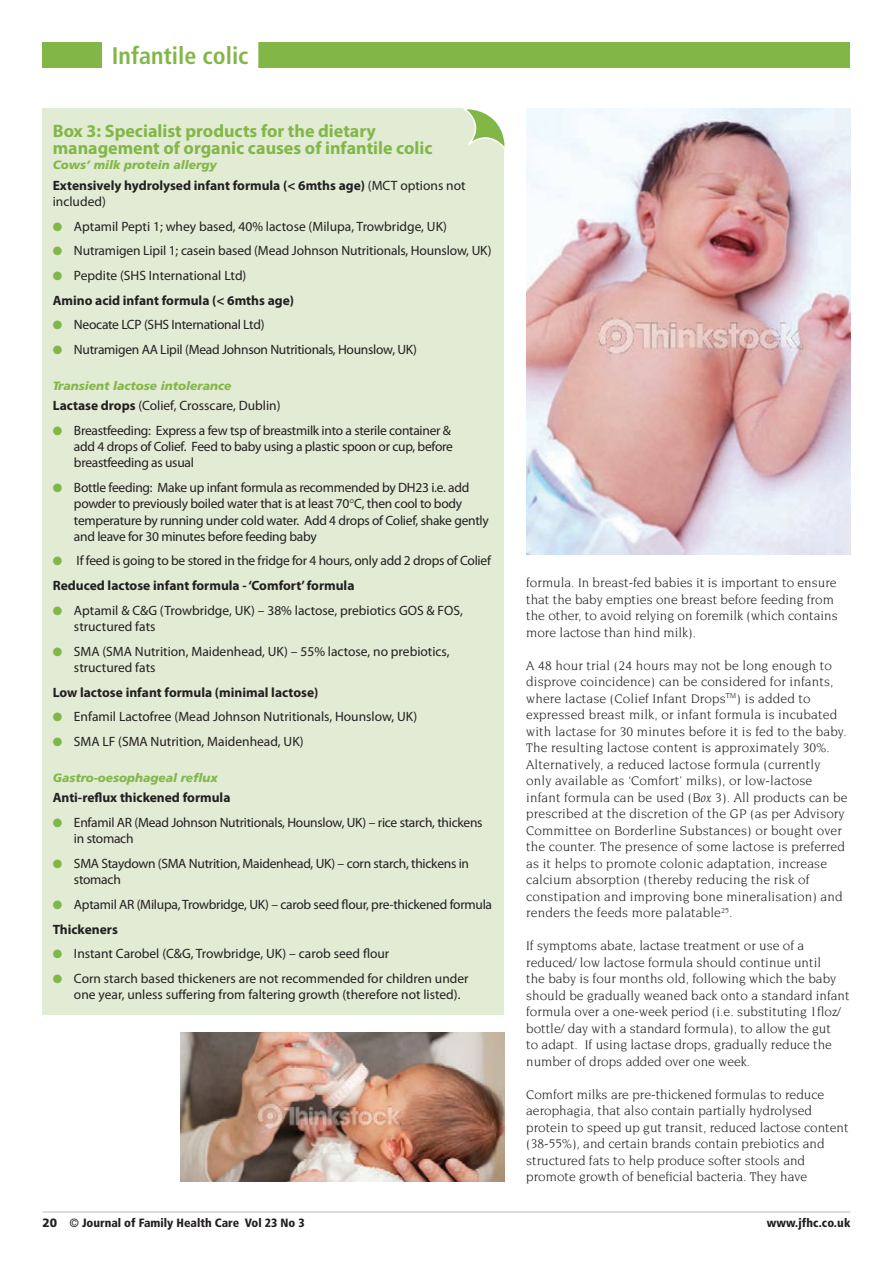
<style>
.page{position:relative;width:893px;height:1263px;background:#fff}
.page>*{position:absolute;margin:0;border:0;box-sizing:border-box;transform-origin:0 0}
.Running_Head{font:700 condensed 24px "Frutiger LT Std";color:#82b748}
.Article-tintbox_titl{font:700 18px/16.5px "Myriad Pro";color:#82b748}
.Article-text{font:13.5px/16.5px "Novarese Std";color:#231f20}
.Article-tintbox_text{font:13.5px/16.2px "Myriad Pro";letter-spacing:-.02em;color:#231f20}
.Article-tintbox_text-2{font:13.5px/16.2px "Myriad Pro";color:#231f20}
.Article-tintbox_text-3{font:700 13.5px/16.2px "Myriad Pro";color:#231f20}
.Article-tintbox_b_he{font:italic 900 12px "Frutiger LT Std";color:#82b748}
.t1{font:900 condensed 12px "Frutiger LT Std";color:#231f20}
.s1{font-weight:400}
.s2{color:#82b748}
.s3{font-weight:700}
.s4{font-family:"Novarese Std"}
.s5{font-style:italic}
.s6{font-stretch:normal}
</style>
<div class="page">
<hr style="left:43px;top:1211px;width:807px;height:2px;background:#d1d3d4">
<div style="left:43px;top:43px;width:807px;height:25px;background:#82b748"></div>
<div style="left:102px;top:42px;width:156px;height:27px;background:#fff"></div>
<img style="left:181px;top:1033px;width:324px;height:148px">
<img style="left:526px;top:109px;width:324px;height:445px">
<div style="left:43px;top:108px;width:461px;height:907px;background:#e2ebd4"></div>
<svg style="left:463px;top:108px;width:42px;height:40px"></svg>
<p class="Running_Head" style="left:112px;top:42px;width:138px">Infantile colic</p>
<p class="Article-tintbox_titl" style="left:53px;top:122px;width:381px">Box 3: Specialist products for the dietary management of organic causes of infantile colic</p>
<p class="Article-tintbox_b_he" style="left:53px;top:158px;width:166px">Cows’ milk protein allergy</p>
<p class="Article-tintbox_text-3" style="left:53px;top:177px;width:414px">Extensively hydrolysed infant formula (&lt; 6mths age) <span class="s1">(MCT options not included)</span></p>
<p class="Article-tintbox_text-2" style="left:53px;top:218px;width:396px"><span class="s2">●</span> Aptamil Pepti 1; whey based, 40% lactose (Milupa, Trowbridge, UK)</p>
<p class="Article-tintbox_text" style="left:53px;top:242px;width:440px"><span class="s2">●</span> Nutramigen Lipil 1; casein based (Mead Johnson Nutritionals, Hounslow, UK)</p>
<p class="Article-tintbox_text-2" style="left:53px;top:267px;width:195px"><span class="s2">●</span> Pepdite (SHS International Ltd)</p>
<p class="Article-tintbox_text-3" style="left:53px;top:292px;width:243px">Amino acid infant formula (&lt; 6mths age)</p>
<p class="Article-tintbox_text" style="left:53px;top:317px;width:213px"><span class="s2">●</span> Neocate LCP (SHS International Ltd)</p>
<p class="Article-tintbox_text" style="left:53px;top:341px;width:366px"><span class="s2">●</span> Nutramigen AA Lipil (Mead Johnson Nutritionals, Hounslow, UK)</p>
<p class="Article-tintbox_b_he" style="left:53px;top:378px;width:180px">Transient lactose intolerance</p>
<p class="Article-tintbox_text-2" style="left:53px;top:397px;width:229px"><span class="s3">Lactase drops</span> (Colief, Crosscare, Dublin)</p>
<p class="Article-tintbox_text" style="left:74px;top:422px;width:380px;text-indent:-21px"><span class="s2">●</span> Breastfeeding: Express a few tsp of breastmilk into a sterile container &amp; add 4 drops of Colief. Feed to baby using a plastic spoon or cup, before breastfeeding as usual</p>
<p class="Article-tintbox_text" style="left:74px;top:479px;width:416px;text-indent:-21px"><span class="s2">●</span> Bottle feeding: Make up infant formula as recommended by DH23 i.e. add powder to previously boiled water that is at least 70<span class="s4">°</span>C, then cool to body temperature by running under cold water. Add 4 drops of Colief, shake gently and leave for 30 minutes before feeding baby</p>
<p class="Article-tintbox_text" style="left:53px;top:553px;width:440px"><span class="s2">●</span> If feed is going to be stored in the fridge for 4 hours, only add 2 drops of Colief</p>
<p class="Article-tintbox_text-3" style="left:53px;top:577px;width:303px">Reduced lactose infant formula - ‘Comfort’ formula</p>
<p class="Article-tintbox_text-2" style="left:74px;top:602px;width:390px;text-indent:-21px"><span class="s2">●</span> Aptamil &amp; C&amp;G (Trowbridge, UK) – 38% lactose, prebiotics GOS &amp; FOS, structured fats</p>
<p class="Article-tintbox_text-2" style="left:74px;top:643px;width:377px;text-indent:-21px"><span class="s2">●</span> SMA (SMA Nutrition, Maidenhead, UK) – 55% lactose, no prebiotics, structured fats</p>
<p class="Article-tintbox_text-3" style="left:53px;top:684px;width:267px">Low lactose infant formula (minimal lactose)</p>
<p class="Article-tintbox_text-2" style="left:53px;top:709px;width:366px"><span class="s2">●</span> Enfamil Lactofree (Mead Johnson Nutritionals, Hounslow, UK)</p>
<p class="Article-tintbox_text-2" style="left:53px;top:733px;width:253px"><span class="s2">●</span> SMA LF (SMA Nutrition, Maidenhead, UK)</p>
<p class="Article-tintbox_b_he" style="left:53px;top:770px;width:167px">Gastro-oesophageal reflux</p>
<p class="Article-tintbox_text-3" style="left:53px;top:789px;width:179px">Anti-reflux thickened formula</p>
<p class="Article-tintbox_text" style="left:74px;top:814px;width:410px;text-indent:-21px"><span class="s2">●</span> Enfamil AR (Mead Johnson Nutritionals, Hounslow, UK) – rice starch, thickens in stomach</p>
<p class="Article-tintbox_text" style="left:74px;top:855px;width:397px;text-indent:-21px"><span class="s2">●</span> SMA Staydown (SMA Nutrition, Maidenhead, UK) – corn starch, thickens in stomach</p>
<p class="Article-tintbox_text" style="left:53px;top:896px;width:441px"><span class="s2">●</span> Aptamil AR (Milupa, Trowbridge, UK) – carob seed flour, pre-thickened formula</p>
<p class="Article-tintbox_text-3" style="left:53px;top:920px;width:67px">Thickeners</p>
<p class="Article-tintbox_text-2" style="left:53px;top:945px;width:338px"><span class="s2">●</span> Instant Carobel (C&amp;G, Trowbridge, UK) – carob seed flour</p>
<p class="Article-tintbox_text-2" style="left:74px;top:970px;width:396px;text-indent:-21px"><span class="s2">●</span> Corn starch based thickeners are not recommended for children under one year, unless suffering from faltering growth (therefore not listed).</p>
<p class="Article-text" style="left:526px;top:574px;width:313px">formula. In breast-fed babies it is important to ensure that the baby empties one breast before feeding from the other, to avoid relying on foremilk (which contains more lactose than hind milk).</p>
<p class="Article-text" style="left:526px;top:657px;width:323px">A 48 hour trial (24 hours may not be long enough to disprove coincidence) can be considered for infants, where lactase (Colief Infant Drops<sup>TM</sup>) is added to expressed breast milk, or infant formula is incubated with lactase for 30 minutes before it is fed to the baby.<br>The resulting lactose content is approximately 30%.<br>Alternatively, a reduced lactose formula (currently only available as ‘Comfort’ milks), or low-lactose infant formula can be used (<span class="s5">Box 3</span>). All products can be prescribed at the discretion of the GP (as per Advisory Committee on Borderline Substances) or bought over the counter. The presence of some lactose is preferred as it helps to promote colonic adaptation, increase calcium absorption (thereby reducing the risk of constipation and improving bone mineralisation) and renders the feeds more palatable<sup>25</sup>.</p>
<p class="Article-text" style="left:526px;top:937px;width:325px">If symptoms abate, lactase treatment or use of a reduced/ low lactose formula should continue until<br>the baby is four months old, following which the baby should be gradually weaned back onto a standard infant formula over a one-week period (i.e. substituting 1floz/ bottle/ day with a standard formula), to allow the gut<br>to adapt. If using lactase drops, gradually reduce the number of drops added over one week.</p>
<p class="Article-text" style="left:526px;top:1086px;width:324px">Comfort milks are pre-thickened formulas to reduce aerophagia, that also contain partially hydrolysed protein to speed up gut transit, reduced lactose content (38-55%), and certain brands contain prebiotics and structured fats to help produce softer stools and promote growth of beneficial bacteria. They have</p>
<p class="t1" style="left:43px;top:1215px;width:264px"><span class="s6">20</span> <span class="s1">©</span> Journal of Family Health Care Vol 23 No 3</p>
<p class="t1" style="left:767px;top:1215px;width:85px">www.jfhc.co.uk</p>
</div>
